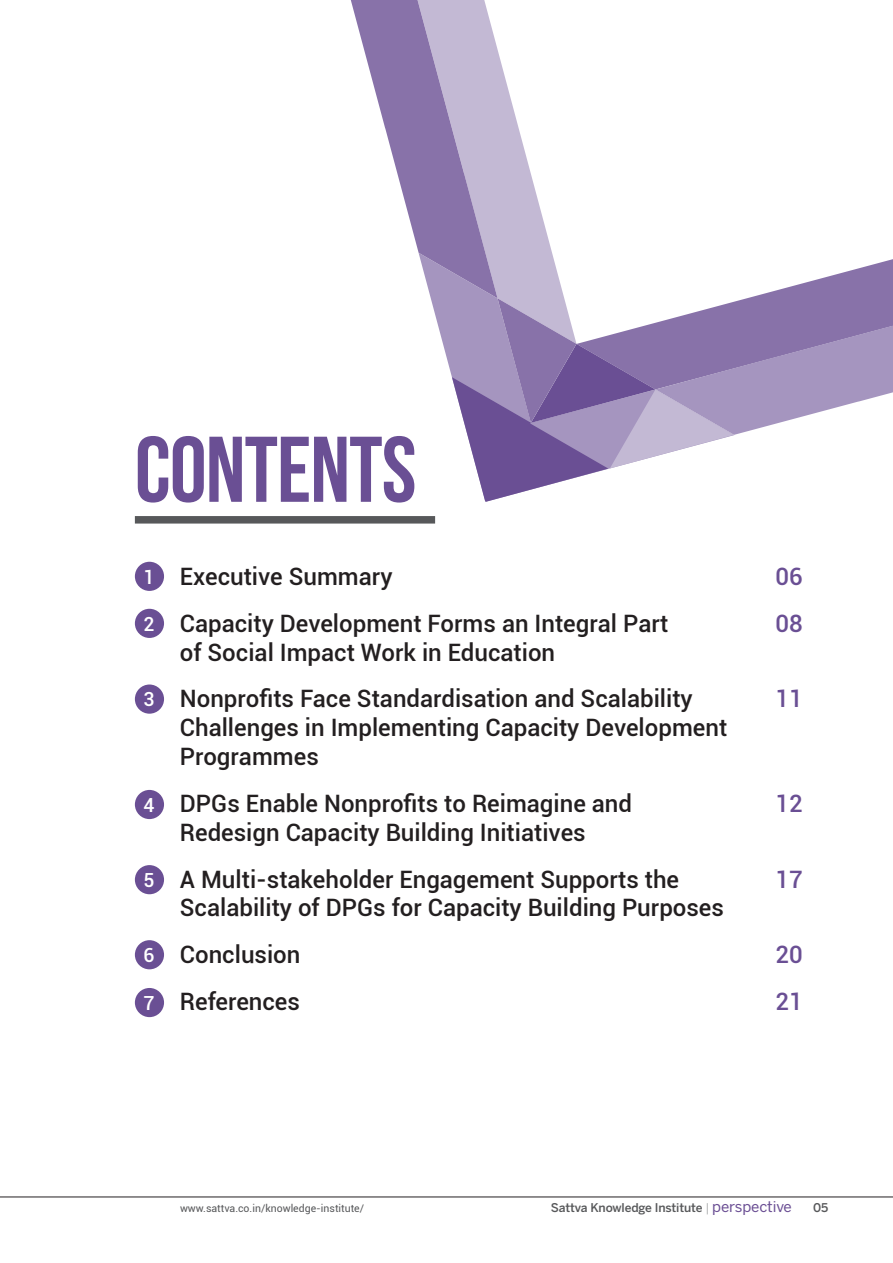
<style>
.page{position:relative;width:893px;height:1263px;background:#fff}
.page>*{position:absolute;margin:0;border:0;box-sizing:border-box;transform-origin:0 0}
.t1{font:93px "Bebas Neue Cyrillic";letter-spacing:-.01em;color:#6a4f94}
.Body_Text{font:500 24px/28.8px "Roboto";color:#231f20}
.Body_Text-2{font:500 24px "Roboto";color:#6a4f94}
.Body_Text-3{font:500 19.5px "Roboto";color:#fff}
.t2{font:500 12px "Benton Sans";letter-spacing:-.01em;color:#57585a}
.t3{font:10.5px "Roboto";color:#57585a}
.s1{font-weight:300;color:#808285}
.s2{font-weight:400;font-size:15px;color:#6b4f94}
</style>
<div class="page">
<hr style="left:0;top:1197px;width:893px;height:1px;background:#231f20">
<svg style="left:351px;top:0;width:542px;height:502px"></svg>
<div style="left:135px;top:516px;width:300px;height:8px;background:#57585a"></div>
<div style="left:135px;top:562px;width:29px;height:29px;background:#6a4f94;border-radius:50%"></div>
<div style="left:135px;top:609px;width:29px;height:29px;background:#6a4f94;border-radius:50%"></div>
<div style="left:135px;top:684px;width:29px;height:30px;background:#6a4f94;border-radius:50%"></div>
<div style="left:135px;top:790px;width:29px;height:29px;background:#6a4f94;border-radius:50%"></div>
<div style="left:135px;top:865px;width:29px;height:29px;background:#6a4f94;border-radius:50%"></div>
<div style="left:135px;top:940px;width:29px;height:29px;background:#6a4f94;border-radius:50%"></div>
<div style="left:135px;top:988px;width:29px;height:29px;background:#6a4f94;border-radius:50%"></div>
<p class="t1" style="left:135px;top:418px;width:283px">CONTENTS</p>
<p class="Body_Text-3" style="left:144px;top:563px;width:13px">1</p>
<p class="Body_Text-3" style="left:144px;top:610px;width:13px">2</p>
<p class="Body_Text-3" style="left:144px;top:686px;width:13px">3</p>
<p class="Body_Text-3" style="left:144px;top:791px;width:13px">4</p>
<p class="Body_Text-3" style="left:144px;top:866px;width:13px">5</p>
<p class="Body_Text-3" style="left:144px;top:941px;width:13px">6</p>
<p class="Body_Text-3" style="left:144px;top:989px;width:13px">7</p>
<p class="Body_Text" style="left:180px;top:561px;width:214px">Executive Summary</p>
<p class="Body_Text-2" style="left:776px;top:560px;width:29px">06</p>
<p class="Body_Text" style="left:180px;top:608px;width:490px">Capacity Development Forms an Integral Part</p>
<p class="Body_Text-2" style="left:776px;top:606px;width:29px">08</p>
<p class="Body_Text" style="left:180px;top:637px;width:377px">of Social Impact Work in Education</p>
<p class="Body_Text" style="left:180px;top:684px;width:514px">Nonprofits Face Standardisation and Scalability</p>
<p class="Body_Text-2" style="left:776px;top:682px;width:29px">11</p>
<p class="Body_Text" style="left:180px;top:712px;width:549px">Challenges in Implementing Capacity Development<br>Programmes</p>
<p class="Body_Text" style="left:180px;top:788px;width:454px">DPGs Enable Nonprofits to Reimagine and</p>
<p class="Body_Text-2" style="left:776px;top:786px;width:29px">12</p>
<p class="Body_Text" style="left:180px;top:817px;width:407px">Redesign Capacity Building Initiatives</p>
<p class="Body_Text" style="left:180px;top:864px;width:501px">A Multi-stakeholder Engagement Supports the</p>
<p class="Body_Text-2" style="left:776px;top:862px;width:29px">17</p>
<p class="Body_Text" style="left:180px;top:892px;width:546px">Scalability of DPGs for Capacity Building Purposes</p>
<p class="Body_Text" style="left:180px;top:939px;width:122px">Conclusion</p>
<p class="Body_Text-2" style="left:776px;top:938px;width:29px">20</p>
<p class="Body_Text" style="left:180px;top:986px;width:122px">References</p>
<p class="Body_Text-2" style="left:776px;top:984px;width:29px">21</p>
<p class="t3" style="left:180px;top:1201px;width:186px">www.sattva.co.in/knowledge-institute/</p>
<p class="t2" style="left:551px;top:1200px;width:242px">Sattva Knowledge Institute <span class="s1">|</span> <span class="s2">perspective</span></p>
<p class="t2" style="left:813px;top:1200px;width:17px">05</p>
</div>
